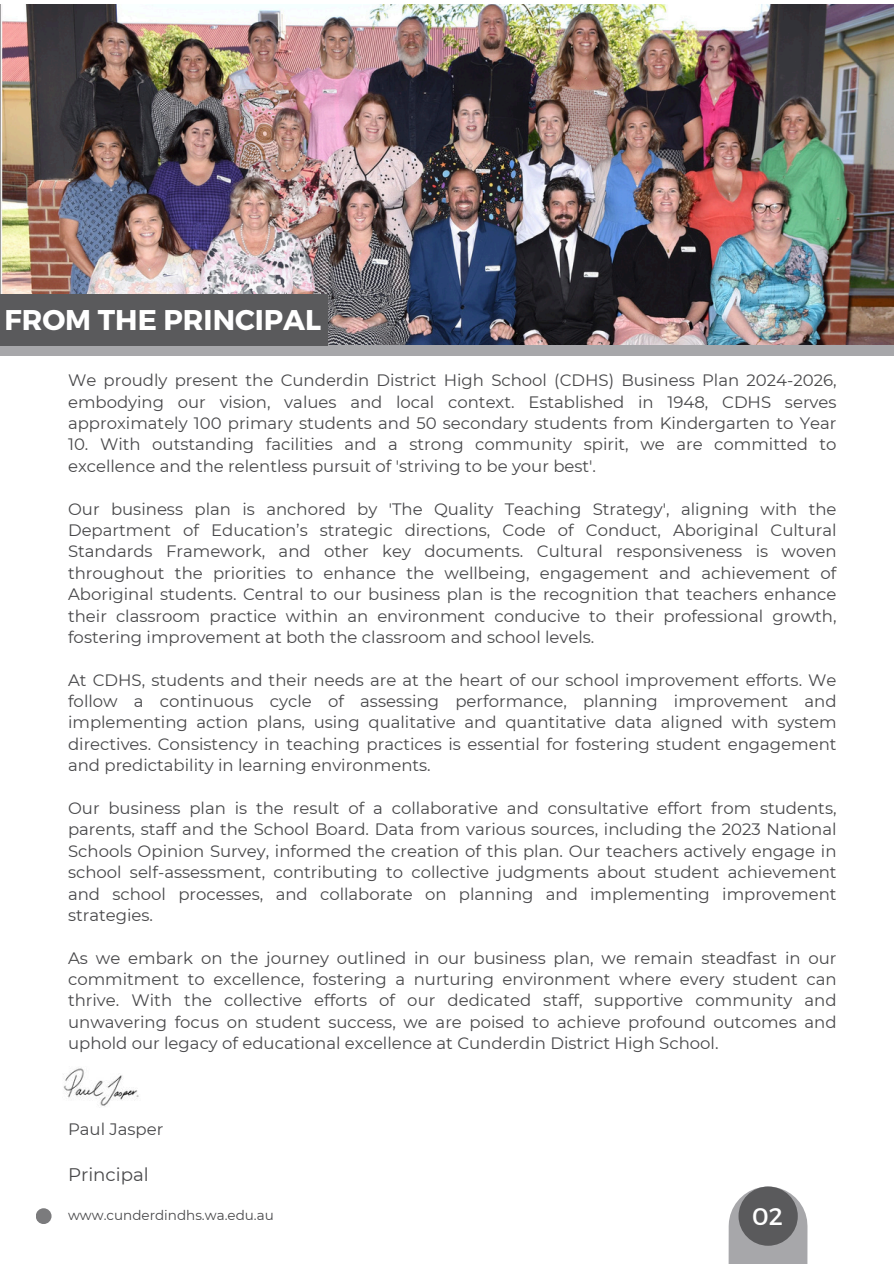
<style>
.page{position:relative;width:894px;height:1264px;background:#fff}
.page>*{position:absolute;margin:0;border:0;box-sizing:border-box;transform-origin:0 0}
.t1{font:700 28.5px "Montserrat";color:#fff}
.t2{font:24px "Montserrat";color:#fff}
.t3{font:18.15px "Montserrat";color:#48484a}
.t4{font:16.5px/21.3px "Montserrat";color:#48484a;text-align:justify}
.t5{font:13.5px "Montserrat";color:#48484a}
</style>
<div class="page">
<div style="left:728px;top:1225px;width:79px;height:38px;background:#a7a7aa"></div>
<img style="left:0;top:4px;width:893px;height:341px">
<div style="left:0;top:345px;width:893px;height:11px;background:#a7a7aa"></div>
<div style="left:0;top:294px;width:327px;height:51px;background:#5a5a5c"></div>
<div style="left:738px;top:1186px;width:59px;height:59px;background:#5a5a5c;border-radius:50%"></div>
<img style="left:63px;top:1068px;width:76px;height:39px">
<div style="left:36px;top:1208px;width:16px;height:15px;background:#7b7b7d;border-radius:50%"></div>
<h1 class="t1" style="left:4px;top:302px;width:318px">FROM THE PRINCIPAL</h1>
<p class="t4" style="left:68px;top:369px;width:769px">We proudly present the Cunderdin District High School (CDHS) Business Plan 2024-2026, embodying our vision, values and local context. Established in 1948, CDHS serves approximately 100 primary students and 50 secondary students from Kindergarten to Year</p>
<p class="t4" style="left:68px;top:433px;width:769px">10. With outstanding facilities and a strong community spirit, we are committed to excellence and the relentless pursuit of 'striving to be your best'.</p>
<p class="t4" style="left:68px;top:497px;width:769px">Our business plan is anchored by 'The Quality Teaching Strategy', aligning with the Department of Education’s strategic directions, Code of Conduct, Aboriginal Cultural Standards Framework, and other key documents. Cultural responsiveness is woven throughout the priorities to enhance the wellbeing, engagement and achievement of Aboriginal students. Central to our business plan is the recognition that teachers enhance their classroom practice within an environment conducive to their professional growth, fostering improvement at both the classroom and school levels.</p>
<p class="t4" style="left:68px;top:668px;width:769px">At CDHS, students and their needs are at the heart of our school improvement efforts. We follow a continuous cycle of assessing performance, planning improvement and implementing action plans, using qualitative and quantitative data aligned with system directives. Consistency in teaching practices is essential for fostering student engagement and predictability in learning environments.</p>
<p class="t4" style="left:68px;top:797px;width:769px">Our business plan is the result of a collaborative and consultative effort from students, parents, staff and the School Board. Data from various sources, including the 2023 National Schools Opinion Survey, informed the creation of this plan. Our teachers actively engage in school self-assessment, contributing to collective judgments about student achievement and school processes, and collaborate on planning and implementing improvement strategies.</p>
<p class="t4" style="left:68px;top:946px;width:769px">As we embark on the journey outlined in our business plan, we remain steadfast in our commitment to excellence, fostering a nurturing environment where every student can thrive. With the collective efforts of our dedicated staff, supportive community and unwavering focus on student success, we are poised to achieve profound outcomes and uphold our legacy of educational excellence at Cunderdin District High School.</p>
<p class="t4" style="left:68px;top:1117px;width:97px">Paul Jasper</p>
<p class="t3" style="left:68px;top:1161px;width:82px">Principal</p>
<p class="t5" style="left:68px;top:1205px;width:207px">www.cunderdindhs.wa.edu.au</p>
<h2 class="t2" style="left:752px;top:1201px;width:32px">02</h2>
</div>
